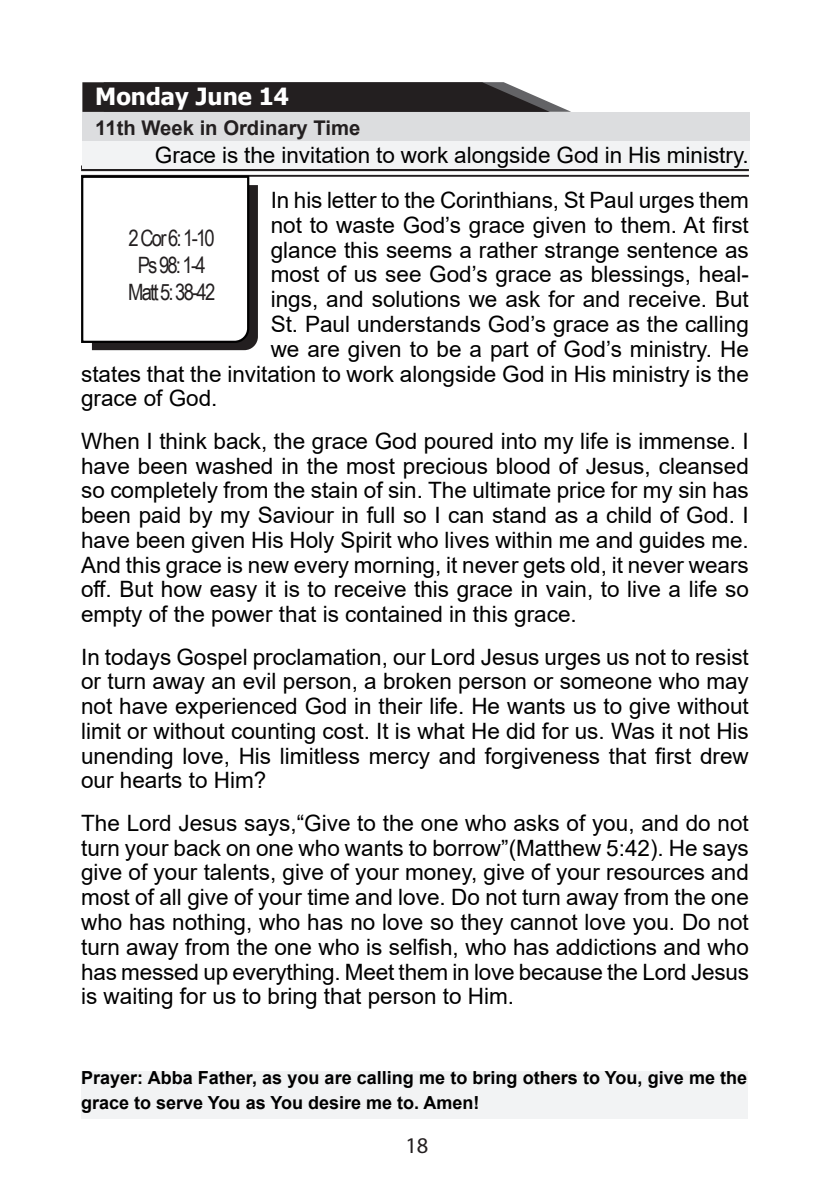
<style>
.page{position:relative;width:830px;height:1200px;background:#fff}
.page>*{position:absolute;margin:0;border:0;box-sizing:border-box;transform-origin:0 0}
.t1{font:700 23.62px "Tahoma";color:#fff}
.t2{font:22.5px/24.8px "Arial";color:#000;text-align:justify}
.t3{font:22.5px/27px "Arial Narrow";letter-spacing:-.08em;color:#231f20;text-align:center}
.t4{font:22.5px "Myriad Pro";color:#231f20}
.t5{font:700 20.25px "Arial";color:#231f20}
.t6{font:700 18px/24.8px "Arial";color:#000}
</style>
<div class="page">
<div style="left:81px;top:165px;width:667px;height:6px;background:#231f20"></div>
<hr style="left:81px;top:175px;width:667px;height:2px;background:#231f20">
<svg style="left:81px;top:174px;width:177px;height:176px"></svg>
<svg style="left:82px;top:82px;width:489px;height:30px;background:#363233"></svg>
<div style="left:82px;top:112px;width:667px;height:29px;background:#dcdddf"></div>
<div style="left:82px;top:141px;width:667px;height:28px;background:#f2f3f4"></div>
<div style="left:81px;top:1070px;width:666px;height:48px;background:#f2f3f4"></div>
<p class="t1" style="left:95px;top:79px;width:195px">Monday June 14</p>
<p class="t5" style="left:95px;top:114px;width:266px">11th Week in Ordinary Time</p>
<p class="t2" style="left:155px;top:133px;width:595px;line-height:44.6px;text-align:right">Grace is the invitation to work alongside God in His ministry.<br>In his letter to the Corinthians, St Paul urges them</p>
<p class="t2" style="left:270px;top:212px;width:479px">not to waste God’s grace given to them. At first</p>
<p class="t2" style="left:270px;top:237px;width:479px">glance this seems a rather strange sentence as</p>
<p class="t2" style="left:270px;top:262px;width:479px">most of us see God’s grace as blessings, heal-</p>
<p class="t2" style="left:270px;top:287px;width:479px">ings, and solutions we ask for and receive. But</p>
<p class="t2" style="left:270px;top:311px;width:479px">St. Paul understands God’s grace as the calling</p>
<p class="t2" style="left:270px;top:336px;width:479px">we are given to be a part of God’s ministry. He</p>
<p class="t2" style="left:81px;top:361px;width:669px">states that the invitation to work alongside God in His ministry is the</p>
<p class="t2" style="left:81px;top:386px;width:138px">grace of God.</p>
<p class="t2" style="left:81px;top:428px;width:669px">When I think back, the grace God poured into my life is immense. I have been washed in the most precious blood of Jesus, cleansed so completely from the stain of sin. The ultimate price for my sin has been paid by my Saviour in full so I can stand as a child of God. I have been given His Holy Spirit who lives within me and guides me.<br>And this grace is new every morning, it never gets old, it never wears off. But how easy it is to receive this grace in vain, to live a life so empty of the power that is contained in this grace.</p>
<p class="t2" style="left:81px;top:644px;width:669px">In todays Gospel proclamation, our Lord Jesus urges us not to resist or turn away an evil person, a broken person or someone who may not have experienced God in their life. He wants us to give without limit or without counting cost. It is what He did for us. Was it not His unending love, His limitless mercy and forgiveness that first drew our hearts to Him?</p>
<p class="t2" style="left:81px;top:810px;width:669px">The Lord Jesus says,“Give to the one who asks of you, and do not turn your back on one who wants to borrow”(Matthew 5:42). He says give of your talents, give of your money, give of your resources and most of all give of your time and love. Do not turn away from the one who has nothing, who has no love so they cannot love you. Do not turn away from the one who is selfish, who has addictions and who has messed up everything. Meet them in love because the Lord Jesus is waiting for us to bring that person to Him.</p>
<p class="t3" style="left:128px;top:224px;width:89px">2 Cor 6: 1-10<br>Ps 98: 1-4<br>Matt 5: 38-42</p>
<p class="t6" style="left:81px;top:1065px;width:667px">Prayer: Abba Father, as you are calling me to bring others to You, give me the grace to serve You as You desire me to. Amen!</p>
<p class="t4" style="left:405px;top:1131px;width:25px">18</p>
</div>
